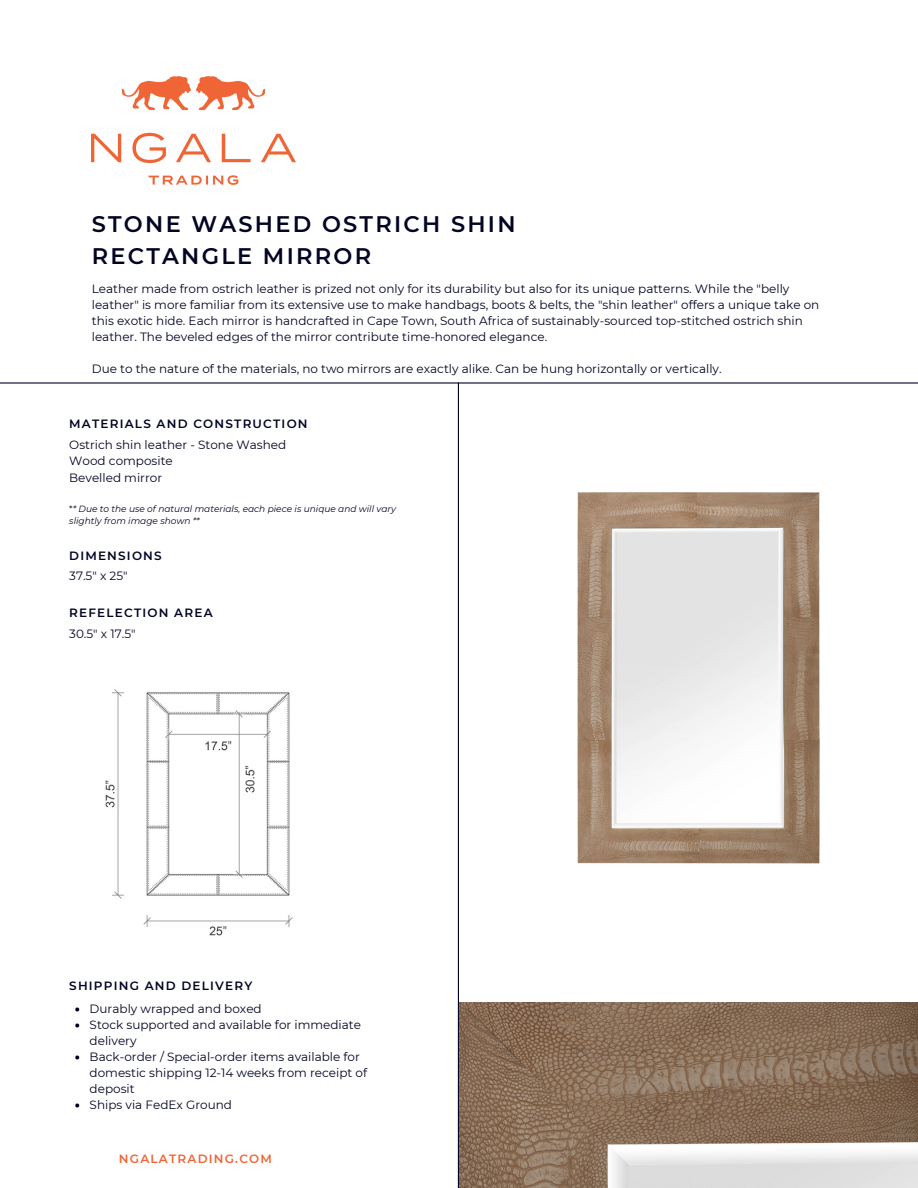
<style>
.page{position:relative;width:918px;height:1188px;background:#fff}
.page>*{position:absolute;margin:0;border:0;box-sizing:border-box;transform-origin:0 0}
.t1{font:600 22.5px/31.5px "Montserrat";letter-spacing:.1em;color:#020423}
.t2{font:12px/16px "Montserrat";color:#020423}
.t3{font:600 12px "Montserrat";letter-spacing:.1em;color:#020423}
.t4{font:600 12px "Montserrat";letter-spacing:.1em;color:#ef6535}
.t5{font:italic 9px/12px "Montserrat";color:#020423}
.s1{font-style:normal}
</style>
<div class="page">
<img style="left:92px;top:77px;width:203px;height:108px">
<img style="left:577px;top:492px;width:243px;height:372px">
<hr style="left:458px;top:382px;width:1px;height:806px;background:#020423">
<hr style="left:0;top:382px;width:918px;height:2px;background:#020423">
<img style="left:105px;top:689px;width:188px;height:247px">
<img style="left:459px;top:1003px;width:459px;height:185px">
<svg style="left:75px;top:1008px;width:4px;height:4px"></svg>
<svg style="left:75px;top:1024px;width:4px;height:4px"></svg>
<svg style="left:75px;top:1056px;width:4px;height:4px"></svg>
<svg style="left:75px;top:1104px;width:4px;height:4px"></svg>
<h1 class="t1" style="left:92px;top:208px;width:425px">STONE WASHED OSTRICH SHIN<br>RECTANGLE MIRROR</h1>
<p class="t2" style="left:92px;top:280px;width:729px">Leather made from ostrich leather is prized not only for its durability but also for its unique patterns. While the "belly leather" is more familiar from its extensive use to make handbags, boots &amp; belts, the "shin leather" offers a unique take on this exotic hide. Each mirror is handcrafted in Cape Town, South Africa of sustainably-sourced top-stitched ostrich shin leather. The beveled edges of the mirror contribute time-honored elegance.</p>
<p class="t2" style="left:92px;top:360px;width:631px">Due to the nature of the materials, no two mirrors are exactly alike. Can be hung horizontally or vertically.</p>
<p class="t3" style="left:69px;top:417px;width:240px">MATERIALS AND CONSTRUCTION</p>
<p class="t2" style="left:69px;top:436px;width:218px;line-height:16.5px">Ostrich shin leather - Stone Washed<br>Wood composite<br>Bevelled mirror</p>
<p class="t5" style="left:69px;top:503px;width:328px"><span class="s1">*</span>* Due to the use of natural materials, each piece is unique and will vary slightly from image shown **</p>
<p class="t3" style="left:69px;top:548px;width:94px">DIMENSIONS</p>
<p class="t2" style="left:69px;top:568px;width:60px">37.5" x 25"</p>
<p class="t3" style="left:69px;top:606px;width:145px">REFELECTION AREA</p>
<p class="t2" style="left:69px;top:625px;width:68px">30.5" x 17.5"</p>
<p class="t3" style="left:69px;top:978px;width:185px">SHIPPING AND DELIVERY</p>
<p class="t2" style="left:90px;top:1000px;width:279px">Durably wrapped and boxed<br>Stock supported and available for immediate delivery<br>Back-order / Special-order items available for domestic shipping 12-14 weeks from receipt of deposit<br>Ships via FedEx Ground</p>
<p class="t4" style="left:119px;top:1152px;width:155px">NGALATRADING.COM</p>
</div>
